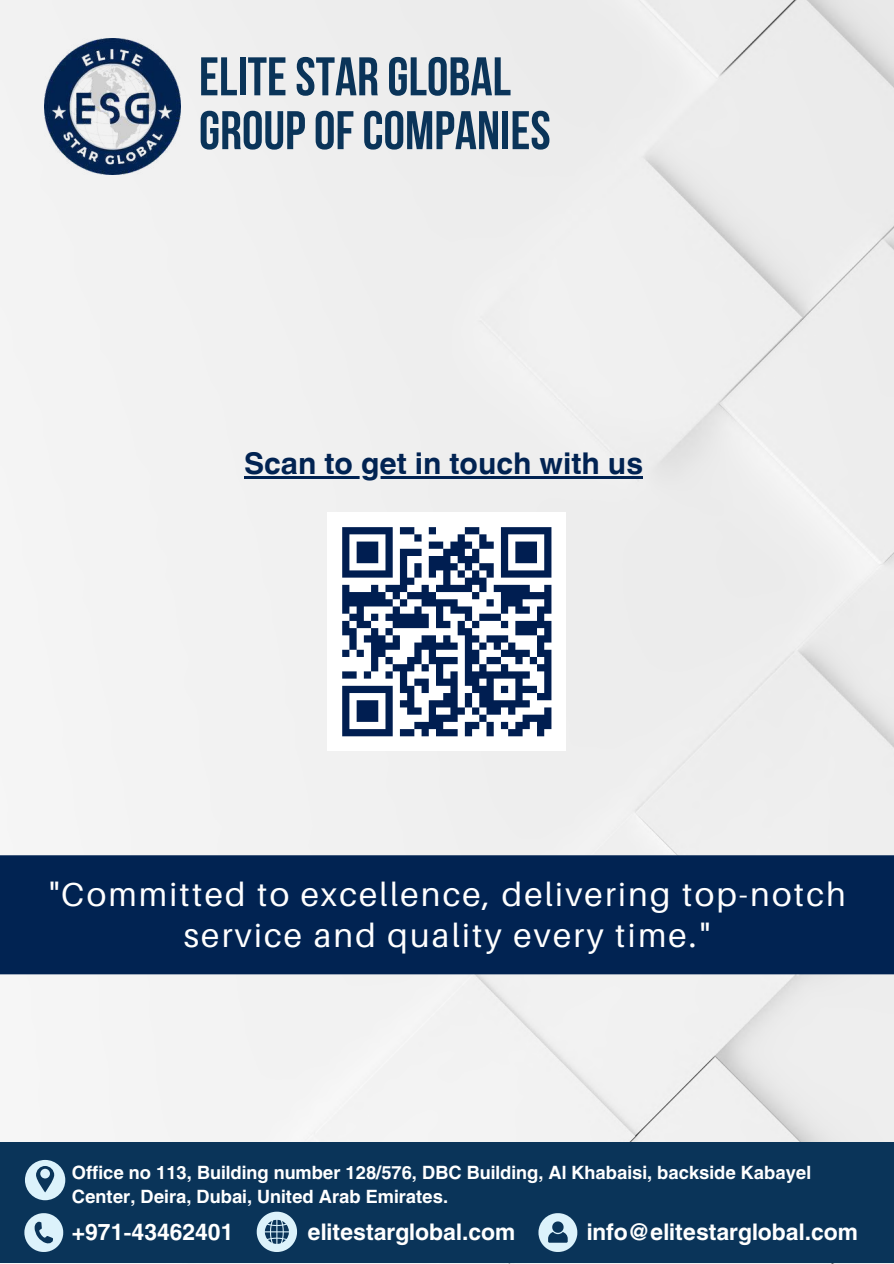
<style>
.page{position:relative;width:894px;height:1264px;background:#fff}
.page>*{position:absolute;margin:0;border:0;box-sizing:border-box;transform-origin:0 0}
.t1{font:700 54.3px/53.8px "Bebas Neue";color:#0a3459}
.t2{font:33.15px/41.7px "Aileron";letter-spacing:.065em;color:#fff;text-align:center}
.t3{font:700 30px "Helvetica World";color:#012352}
.t4{font:700 22.65px "Helios";color:#fff}
.t5{font:700 18.15px/24.8px "Helios";color:#fff}
</style>
<div class="page">
<div style="left:0;top:0;width:893px;height:1263px;background:#f0f0f0"></div>
<div style="left:0;top:1200px;width:893px;height:62px;background:#0a3459"></div>
<svg style="left:24px;top:1213px;width:39px;height:38px"></svg>
<svg style="left:257px;top:1211px;width:40px;height:40px"></svg>
<svg style="left:538px;top:1213px;width:39px;height:38px"></svg>
<img style="left:44px;top:38px;width:137px;height:136px">
<div style="left:0;top:1142px;width:893px;height:62px;background:#0a3459"></div>
<svg style="left:25px;top:1159px;width:40px;height:41px"></svg>
<div style="left:0;top:855px;width:893px;height:119px;background:#012352"></div>
<div style="left:328px;top:512px;width:237px;height:238px;background:#fff"></div>
<svg style="left:342px;top:527px;width:210px;height:210px"></svg>
<hr style="left:244px;top:476px;width:399px;height:2px;background:#012352">
<h1 class="t1" style="left:199px;top:55px;width:353px">ELITESTAR GLOBAL<br>GROUPOFCOMPANIES</h1>
<h3 class="t3" style="left:244px;top:439px;width:400px">Scan to get in touch with us</h3>
<h2 class="t2" style="left:48px;top:872px;width:799px">"Committed to excellence, delivering top-notch service and quality every time."</h2>
<p class="t5" style="left:72px;top:1159px;width:740px">Office no 113, Building number 128/576, DBC Building, Al Khabaisi, backside Kabayel<br>Center, Deira, Dubai, United Arab Emirates.</p>
<p class="t4" style="left:72px;top:1217px;width:163px">+971-43462401</p>
<p class="t4" style="left:307px;top:1217px;width:209px">elitestarglobal.com</p>
<p class="t4" style="left:586px;top:1217px;width:273px">info@elitestarglobal.com</p>
</div>
